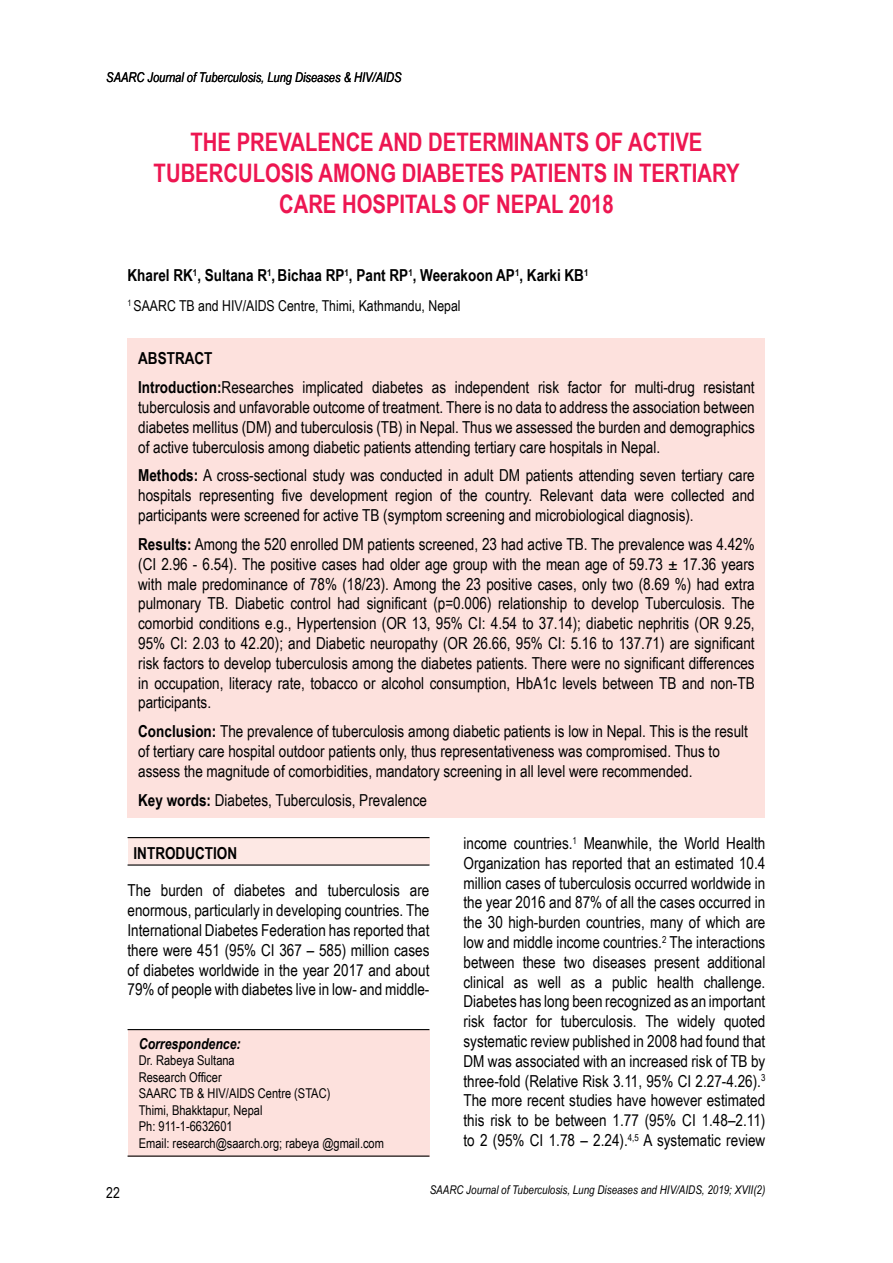
<style>
.page{position:relative;width:893px;height:1263px;background:#fff}
.page>*{position:absolute;margin:0;border:0;box-sizing:border-box;transform-origin:0 0}
.t1{font:700 25.5px "Arial Narrow";color:#ed1651}
.t2{font:16.5px/19.8px "Arial Narrow";color:#000;text-align:justify}
.t3{font:700 16.5px "Arial Narrow";color:#000}
.t4{font:15px "Arial Narrow";color:#000}
.t5{font:italic 700 15px "Arial Narrow";color:#000}
.t6{font:13.5px/16.5px "Arial Narrow";color:#000}
.t7{font:italic 13.5px "Arial Narrow";color:#000}
.t8{font:italic 12px "Arial Narrow";color:#000}
.s1{font-weight:700}
</style>
<div class="page">
<div style="left:128px;top:338px;width:637px;height:479px;background:#fde1dd"></div>
<div style="left:128px;top:1030px;width:301px;height:127px;background:#fde1dd"></div>
<hr style="left:128px;top:1029px;width:301px;height:1px;background:#000">
<hr style="left:128px;top:1155px;width:301px;height:2px;background:#000">
<div style="left:128px;top:838px;width:301px;height:27px;background:#fde8e4"></div>
<hr style="left:128px;top:837px;width:301px;height:1px;background:#000">
<hr style="left:128px;top:864px;width:301px;height:2px;background:#000">
<p class="t7" style="left:106px;top:67px;width:297px">SAARC Journal of Tuberculosis, Lung Diseases &amp; HIV/AIDS</p>
<h1 class="t1" style="left:190px;top:123px;width:75px">THE PREVALENCE</h1>
<h1 class="t1" style="left:379px;top:123px;width:16px">AND</h1>
<h1 class="t1" style="left:428px;top:123px;width:29px">DETERMINANTS</h1>
<h1 class="t1" style="left:595px;top:123px;width:61px">OF ACTIVE</h1>
<h1 class="t1" style="left:154px;top:154px;width:27px">TUBERCULOSIS</h1>
<h1 class="t1" style="left:319px;top:154px;width:17px">AMONG</h1>
<h1 class="t1" style="left:402px;top:154px;width:28px">DIABETES</h1>
<h1 class="t1" style="left:510px;top:154px;width:26px">PATIENTS</h1>
<h1 class="t1" style="left:613px;top:154px;width:52px">IN TERTIARY</h1>
<h1 class="t1" style="left:279px;top:184px;width:30px">CARE</h1>
<h1 class="t1" style="left:342px;top:184px;width:28px">HOSPITALS</h1>
<h1 class="t1" style="left:462px;top:184px;width:63px">OF NEPAL</h1>
<h1 class="t1" style="left:569px;top:184px;width:47px">2018</h1>
<p class="t3" style="left:128px;top:263px;width:462px">KHAREL RK<sup>1</sup>, SULTANA R<sup>1</sup>,BICHAA RP<sup>1</sup>, PANT RP<sup>1</sup>, WEERAKOON AP<sup>1</sup>, KARKI KB<sup>1</sup></p>
<p class="t4" style="left:128px;top:294px;width:335px"><sup>1</sup> SAARC TB and HIV/AIDS Centre, Thimi, Kathmandu, Nepal</p>
<p class="t2" style="left:138px;top:343px;width:618px;line-height:29px"><span class="s1">ABSTRACT<br>INTRODUCTION:</span>Researches implicated diabetes as independent risk factor for multi-drug resistant</p>
<p class="t2" style="left:138px;top:397px;width:618px">tuberculosis and unfavorable outcome of treatment. There is no data to address the association between diabetes mellitus (DM) and tuberculosis (TB) in Nepal. Thus we assessed the burden and demographics of active tuberculosis among diabetic patients attending tertiary care hospitals in Nepal.</p>
<p class="t2" style="left:138px;top:465px;width:618px"><span class="s1">METHODS:</span> A cross-sectional study was conducted in adult DM patients attending seven tertiary care hospitals representing five development region of the country. Relevant data were collected and participants were screened for active TB (symptom screening and microbiological diagnosis).</p>
<p class="t2" style="left:138px;top:534px;width:618px"><span class="s1">RESULTS:</span> Among the 520 enrolled DM patients screened, 23 had active TB. The prevalence was 4.42% (CI 2.96 - 6.54). The positive cases had older age group with the mean age of 59.73 ± 17.36 years with male predominance of 78% (18/23). Among the 23 positive cases, only two (8.69 %) had extra pulmonary TB. Diabetic control had significant (p=0.006) relationship to develop Tuberculosis. The comorbid conditions e.g., Hypertension (OR 13, 95% CI: 4.54 to 37.14); diabetic nephritis (OR 9.25, 95% CI: 2.03 to 42.20); and Diabetic neuropathy (OR 26.66, 95% CI: 5.16 to 137.71) are significant risk factors to develop tuberculosis among the diabetes patients. There were no significant differences in occupation, literacy rate, tobacco or alcohol consumption, HbA1c levels between TB and non-TB participants.</p>
<p class="t2" style="left:138px;top:721px;width:611px;text-align:left"><span class="s1">CONCLUSION:</span> The prevalence of tuberculosis among diabetic patients is low in Nepal. This is the result of tertiary care hospital outdoor patients only, thus representativeness was compromised. Thus to assess the magnitude of comorbidities, mandatory screening in all level were recommended.</p>
<p class="t2" style="left:138px;top:789px;width:290px"><span class="s1">KEY WORDS:</span> Diabetes, Tuberculosis, Prevalence</p>
<p class="t3" style="left:134px;top:841px;width:105px">INTRODUCTION</p>
<p class="t2" style="left:128px;top:880px;width:303px">The burden of diabetes and tuberculosis are enormous, particularly in developing countries. The International Diabetes Federation has reported that there were 451 (95% CI 367 – 585) million cases of diabetes worldwide in the year 2017 and about 79% of people with diabetes live in low- and middle-</p>
<p class="t2" style="left:463px;top:833px;width:303px">income countries.<sup>1</sup> Meanwhile, the World Health Organization has reported that an estimated 10.4 million cases of tuberculosis occurred worldwide in the year 2016 and 87% of all the cases occurred in the 30 high-burden countries, many of which are low and middle income countries.<sup>2</sup> The interactions between these two diseases present additional clinical as well as a public health challenge.<br>Diabetes has long been recognized as an important risk factor for tuberculosis. The widely quoted systematic review published in 2008 had found that DM was associated with an increased risk of TB by three-fold (Relative Risk 3.11, 95% CI 2.27-4.26).<sup>3<br></sup>The more recent studies have however estimated this risk to be between 1.77 (95% CI 1.48–2.11) to 2 (95% CI 1.78 – 2.24).<sup>4,5</sup> A systematic review</p>
<p class="t5" style="left:139px;top:1032px;width:103px">Correspondence:</p>
<p class="t6" style="left:139px;top:1052px;width:247px">Dr. Rabeya Sultana<br>Research Officer<br>SAARC TB &amp; HIV/AIDS Centre (STAC)<br>Thimi, Bhakktapur, Nepal<br>Ph: 911-1-6632601<br>Email: research@saarch.org; rabeya @gmail.com</p>
<p class="t4" style="left:106px;top:1181px;width:15px">22</p>
<p class="t8" style="left:430px;top:1181px;width:337px">SAARC Journal of Tuberculosis, Lung Diseases and HIV/AIDS, 2019; XVII(2)</p>
</div>
